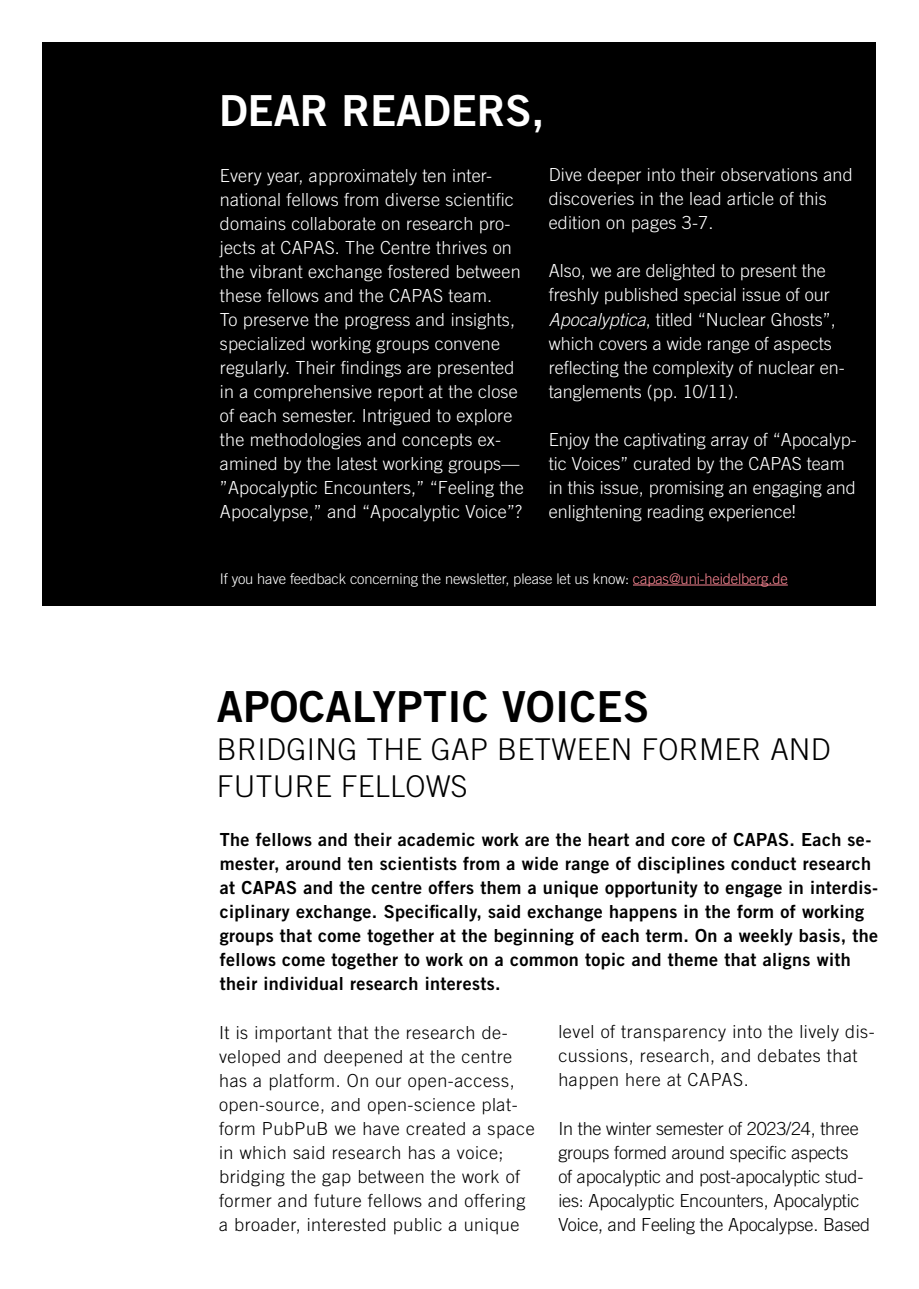
<style>
.page{position:relative;width:919px;height:1289px;background:#fff}
.page>*{position:absolute;margin:0;border:0;box-sizing:border-box;transform-origin:0 0}
.t1{font:42.75px "Trade Gothic LT Std Bd 2";letter-spacing:.01em;color:#000}
.t2{font:42.75px "Trade Gothic LT Std Bd 2";color:#fff}
.t3{font:300 30px/37.5px "Trade Gothic LT Std";letter-spacing:.01em;color:#000}
.t4{font:300 18px/24px "Trade Gothic LT Std";letter-spacing:.01em;color:#fff}
.t5{font:18px/24px "Trade Gothic LT Std Bd 2";letter-spacing:.02em;color:#000}
.t6{font:300 18px/24px "Trade Gothic LT Std";letter-spacing:.03em;color:#000}
.t7{font:300 18px/24px "Trade Gothic LT Std";letter-spacing:-.01em;color:#000}
.t8{font:300 14.7px "Trade Gothic LT Std";letter-spacing:-.01em;color:#fff}
.s1{font-style:italic}
.s2{color:#fb8794}
</style>
<div class="page">
<div style="left:43px;top:43px;width:833px;height:563px;background:#000"></div>
<hr style="left:633px;top:584px;width:154px;height:1px;background:#fb8794">
<h1 class="t2" style="left:219px;top:84px;width:327px">DEAR READERS,</h1>
<p class="t4" style="left:220px;top:163px;width:305px">Every year, approximately ten inter&shy;national fellows from diverse scientific domains collaborate on research pro&shy;jects at CAPAS. The Centre thrives on the vibrant exchange fostered between these fellows and the CAPAS team.<br>To preserve the progress and insights, specialized working groups convene regularly. Their findings are presented in a comprehensive report at the close of each semester. Intrigued to explore the methodologies and concepts ex&shy;amined by the latest working groups— ”Apocalyptic Encounters,” “Feeling the Apocalypse,” and “Apocalyptic Voice”?</p>
<p class="t4" style="left:548px;top:163px;width:305px">Dive deeper into their observations and discoveries in the lead article of this edition on pages 3-7.</p>
<p class="t4" style="left:548px;top:259px;width:298px">Also, we are delighted to present the freshly published special issue of our <span class="s1">Apocalyptica</span>, titled “Nuclear Ghosts”, which covers a wide range of aspects reflecting the complexity of nuclear en&shy;tanglements (pp. 10/11).</p>
<p class="t4" style="left:548px;top:427px;width:310px">Enjoy the captivating array of “Apocalyp&shy;tic Voices” curated by the CAPAS team in this issue, promising an engaging and enlightening reading experience!</p>
<p class="t8" style="left:220px;top:569px;width:569px">If you have feedback concerning the newsletter, please let us know: <span class="s2">capas@uni-heidelberg.de</span></p>
<h1 class="t1" style="left:217px;top:680px;width:434px">APOCALYPTIC VOICES</h1>
<h2 class="t3" style="left:217px;top:730px;width:615px">BRIDGING THE GAP BETWEEN FORMER AND<br>FUTURE FELLOWS</h2>
<p class="t5" style="left:220px;top:827px;width:659px">The fellows and their academic work are the heart and core of CAPAS. Each se&shy;mester, around ten scientists from a wide range of disciplines conduct research at CAPAS and the centre offers them a unique opportunity to engage in interdis&shy;ciplinary exchange. Specifically, said exchange happens in the form of working groups that come together at the beginning of each term. On a weekly basis, the fellows come together to work on a common topic and theme that aligns with their individual research interests.</p>
<p class="t6" style="left:219px;top:1019px;width:317px">It is important that the research de&shy;veloped and deepened at the centre has a platform. On our open-access, open-source, and open-science plat&shy;form PubPuB we have created a space in which said research has a voice; bridging the gap between the work of former and future fellows and offering a broader, interested public a unique</p>
<p class="t6" style="left:558px;top:1019px;width:318px">level of transparency into the lively dis&shy;cussions, research, and debates that happen here at CAPAS.</p>
<p class="t7" style="left:558px;top:1115px;width:313px">In the winter semester of 2023/24, three groups formed around specific aspects<br>of apocalyptic and post-apocalyptic stud&shy;ies: Apocalyptic Encounters, Apocalyptic Voice, and Feeling the Apocalypse. Based</p>
</div>
